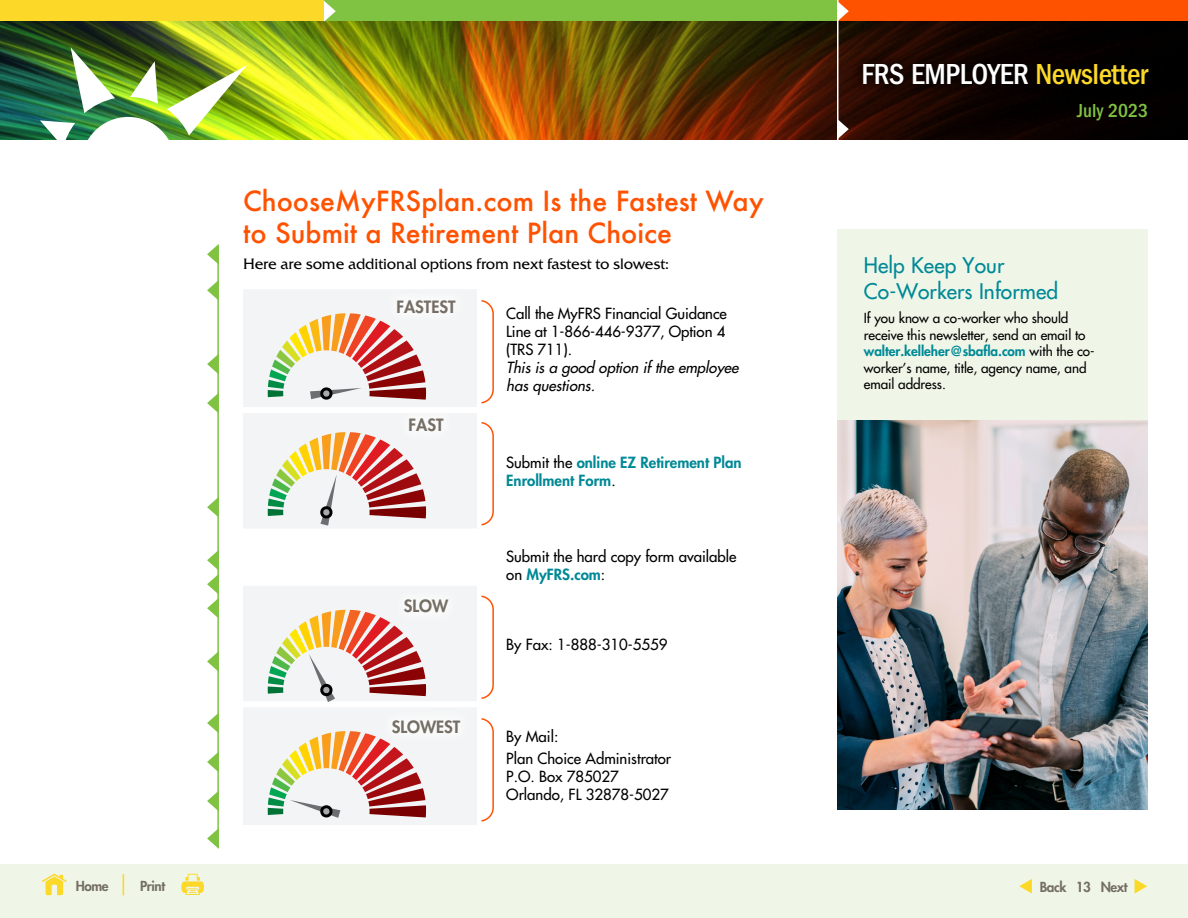
<style>
.page{position:relative;width:1188px;height:918px;background:#fff}
.page>*{position:absolute;margin:0;border:0;box-sizing:border-box;transform-origin:0 0}
.t1{font:500 condensed 30px "Franklin Gothic";letter-spacing:-.015em;color:#fff}
.t2{font:500 27px/32.2px "Futura";color:#ff5200}
.t3{font:21px/25.5px "Futura";letter-spacing:.005em;color:#008996}
.t4{font:500 condensed 19.5px "Franklin Gothic";color:#80c342}
.t5{font:800 16.5px "Futura";color:#756e64}
.t6{font:15px/18px "Futura";color:#000}
.t7{font:15px "Friz Quadrata";letter-spacing:-.01em;color:#000}
.t8{font:800 15px/18px "Futura";color:#008996}
.t9{font:italic 15px/18px "Futura";color:#000}
.t10{font:13.5px/16.5px "Futura";letter-spacing:-.005em;color:#000}
.t11{font:800 13.5px "Futura";letter-spacing:-.03em;color:#756e64}
.s1{font-weight:400;color:#000}
.s2{font-weight:800;color:#008996}
.s3{color:#fcd828}
</style>
<div class="page">
<img style="left:0;top:21px;width:1188px;height:119px">
<div style="left:0;top:0;width:329px;height:21px;background:#fcd828"></div>
<div style="left:324px;top:0;width:518px;height:21px;background:#80c342"></div>
<div style="left:838px;top:0;width:350px;height:21px;background:#ff5200"></div>
<svg style="left:324px;top:1px;width:12px;height:21px"></svg>
<svg style="left:838px;top:1px;width:11px;height:21px"></svg>
<svg style="left:838px;top:119px;width:11px;height:21px"></svg>
<hr style="left:837px;top:0;width:1px;height:153px;background:#fff">
<svg style="left:853px;top:54px;width:305px;height:40px;background:#0b0200"></svg>
<svg style="left:130px;top:61px;width:28px;height:43px"></svg>
<svg style="left:71px;top:47px;width:44px;height:66px"></svg>
<img style="left:167px;top:65px;width:80px;height:70px">
<svg style="left:40px;top:120px;width:35px;height:20px"></svg>
<div style="left:81px;top:117px;width:94px;height:94px;background:#fff;border-radius:50%"></div>
<div style="left:837px;top:230px;width:310px;height:310px;background:#eff6e8"></div>
<img style="left:838px;top:421px;width:309px;height:389px">
<div style="left:465px;top:422px;width:29px;height:104px;border:2px solid #ff5200;border-radius:13px"></div>
<div style="left:465px;top:595px;width:29px;height:104px;border:2px solid #ff5200;border-radius:13px"></div>
<div style="left:465px;top:718px;width:29px;height:104px;border:2px solid #ff5200;border-radius:13px"></div>
<div style="left:465px;top:300px;width:29px;height:104px;border:2px solid #ff5200;border-radius:13px"></div>
<svg style="left:243px;top:290px;width:234px;height:535px;fill:#f3f4f5"></svg>
<div style="left:477px;top:289px;width:5px;height:118px;background:#fff"></div>
<div style="left:477px;top:413px;width:5px;height:116px;background:#fff"></div>
<div style="left:477px;top:586px;width:5px;height:115px;background:#fff"></div>
<div style="left:477px;top:707px;width:5px;height:118px;background:#fff"></div>
<div style="left:243px;top:407px;width:236px;height:6px;background:#fff"></div>
<div style="left:243px;top:529px;width:236px;height:6px;background:#fff"></div>
<div style="left:243px;top:580px;width:236px;height:6px;background:#fff"></div>
<div style="left:243px;top:701px;width:236px;height:6px;background:#fff"></div>
<div style="left:384px;top:287px;width:84px;height:39px;background:#f6f7f8"></div>
<div style="left:397px;top:405px;width:59px;height:39px;background:#f8f8f9"></div>
<div style="left:392px;top:587px;width:68px;height:38px;background:#f5f6f7"></div>
<div style="left:380px;top:707px;width:93px;height:39px;background:#f6f7f7"></div>
<svg style="left:268px;top:313px;width:158px;height:87px"></svg>
<svg style="left:268px;top:432px;width:158px;height:94px"></svg>
<svg style="left:268px;top:610px;width:158px;height:92px"></svg>
<svg style="left:268px;top:731px;width:158px;height:87px"></svg>
<div style="left:0;top:864px;width:1188px;height:54px;background:#eff6e8"></div>
<svg style="left:123px;top:874px;width:1px;height:21px"></svg>
<svg style="left:181px;top:874px;width:23px;height:21px"></svg>
<svg style="left:42px;top:874px;width:25px;height:21px"></svg>
<svg style="left:1019px;top:879px;width:13px;height:15px"></svg>
<svg style="left:1135px;top:879px;width:12px;height:15px"></svg>
<svg style="left:207px;top:244px;width:12px;height:19px"></svg>
<hr style="left:217px;top:246px;width:2px;height:602px;background:#80c342">
<svg style="left:207px;top:651px;width:12px;height:21px"></svg>
<svg style="left:207px;top:497px;width:12px;height:21px"></svg>
<svg style="left:207px;top:713px;width:11px;height:20px"></svg>
<svg style="left:207px;top:550px;width:12px;height:69px"></svg>
<svg style="left:207px;top:354px;width:12px;height:21px"></svg>
<svg style="left:207px;top:752px;width:11px;height:20px"></svg>
<svg style="left:207px;top:791px;width:11px;height:20px"></svg>
<svg style="left:207px;top:280px;width:12px;height:21px"></svg>
<svg style="left:207px;top:393px;width:12px;height:21px"></svg>
<svg style="left:207px;top:828px;width:12px;height:21px"></svg>
<h2 class="t2" style="left:243px;top:184px;width:522px">ChooseMyFRSplan.com Is the Fastest Way to Submit a Retirement Plan Choice</h2>
<p class="t7" style="left:243px;top:255px;width:428px">Here are some additional options from next fastest to slowest:</p>
<p class="t6" style="left:506px;top:305px;width:222px;text-align:justify">Call the MyFRS Financial Guidance Line at 1-866-446-9377, Option 4 (TRS 711).</p>
<p class="t9" style="left:506px;top:359px;width:237px">This is a good option if the employee has questions.</p>
<p class="t5" style="left:397px;top:297px;width:61px">FASTEST</p>
<p class="t5" style="left:409px;top:415px;width:36px">FAST</p>
<p class="t5" style="left:404px;top:596px;width:46px">SLOW</p>
<p class="t5" style="left:392px;top:716px;width:70px">SLOWEST</p>
<p class="t8" style="left:506px;top:453px;width:237px"><span class="s1">Submit the</span> online EZ Retirement Plan<br>Enrollment Form<span class="s1">.</span></p>
<p class="t6" style="left:506px;top:547px;width:232px">Submit the hard copy form available on <span class="s2">MyFRS.com</span>:</p>
<p class="t6" style="left:506px;top:635px;width:163px">By Fax: 1-888-310-5559</p>
<p class="t6" style="left:506px;top:725px;width:166px;line-height:22.8px">By Mail:<br>Plan Choice Administrator</p>
<p class="t6" style="left:506px;top:768px;width:164px">P.O. Box 785027<br>Orlando, FL 32878-5027</p>
<h1 class="t1" style="left:861px;top:57px;width:288px">FRS EMPLOYER <span class="s3">Newsletter</span></h1>
<h3 class="t4" style="left:1077px;top:99px;width:72px">July 2023</h3>
<h3 class="t3" style="left:864px;top:253px;width:196px">Help Keep Your<br>Co-Workers Informed</h3>
<p class="t10" style="left:864px;top:310px;width:232px">If you know a co-worker who should receive this newsletter, send an email to <span class="s2">walter.kelleher@sbafla.com</span> with the co&shy;worker’s name, title, agency name, and email address.</p>
<p class="t11" style="left:76px;top:878px;width:34px">Home</p>
<p class="t11" style="left:140px;top:878px;width:26px">Print</p>
<p class="t11" style="left:1040px;top:878px;width:89px">Back 13 Next</p>
</div>
